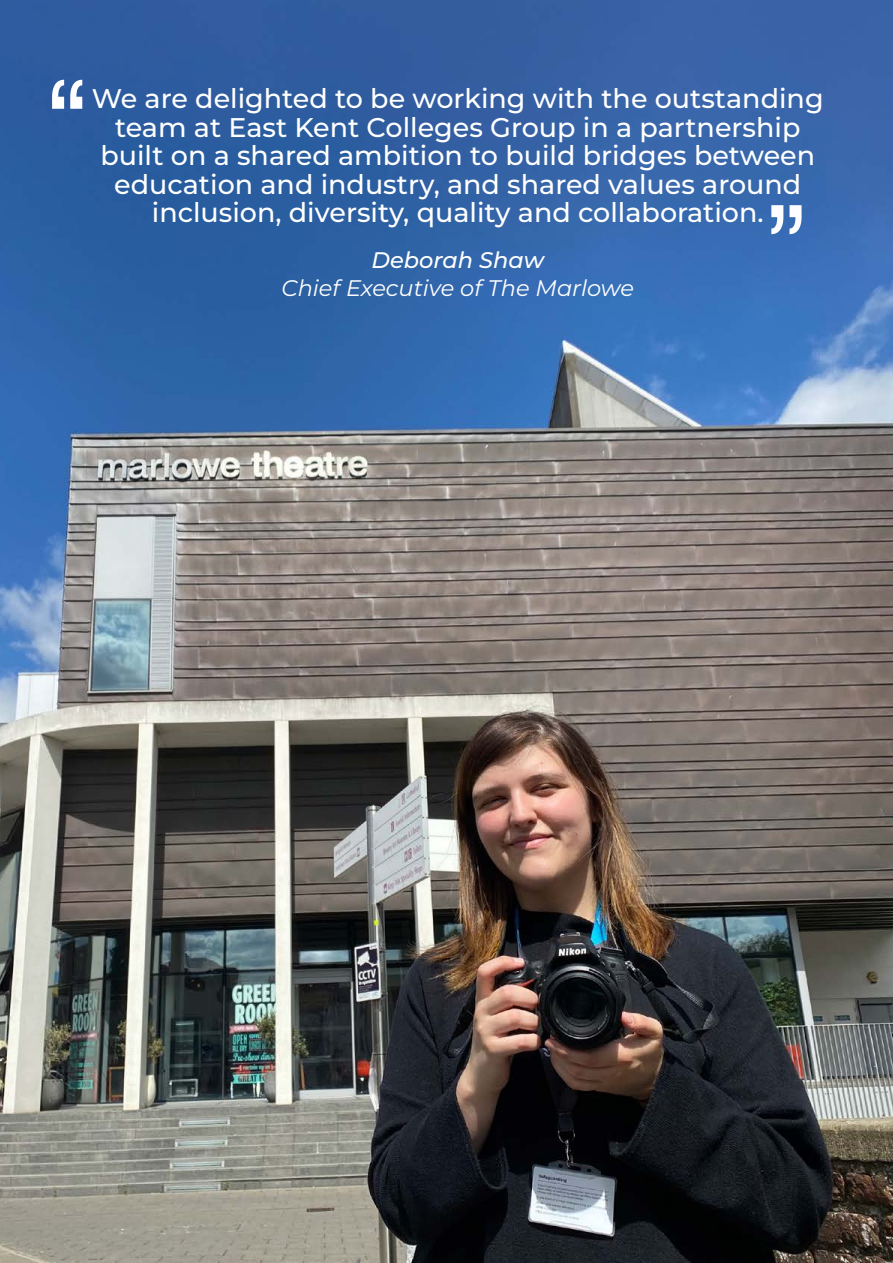
<style>
.page{position:relative;width:893px;height:1263px;background:#fff}
.page>*{position:absolute;margin:0;border:0;box-sizing:border-box;transform-origin:0 0}
.t1{font:500 27px/28.5px "Montserrat";color:#fff;text-align:center}
.t2{font:italic 22.5px "Montserrat";color:#fff}
.t3{font:italic 500 22.5px "Montserrat";color:#fff}
</style>
<div class="page">
<img style="left:0;top:0;width:893px;height:1263px">
<svg style="left:52px;top:80px;width:30px;height:29px"></svg>
<svg style="left:771px;top:205px;width:30px;height:29px"></svg>
<p class="t1" style="left:92px;top:83px;width:733px">We are delighted to be working with the outstanding team at East Kent Colleges Group in a partnership built on a shared ambition to build bridges between education and industry, and shared values around inclusion, diversity, quality and collaboration.</p>
<p class="t3" style="left:371px;top:245px;width:174px">Deborah Shaw</p>
<p class="t2" style="left:282px;top:273px;width:354px">Chief Executive of The Marlowe</p>
</div>
